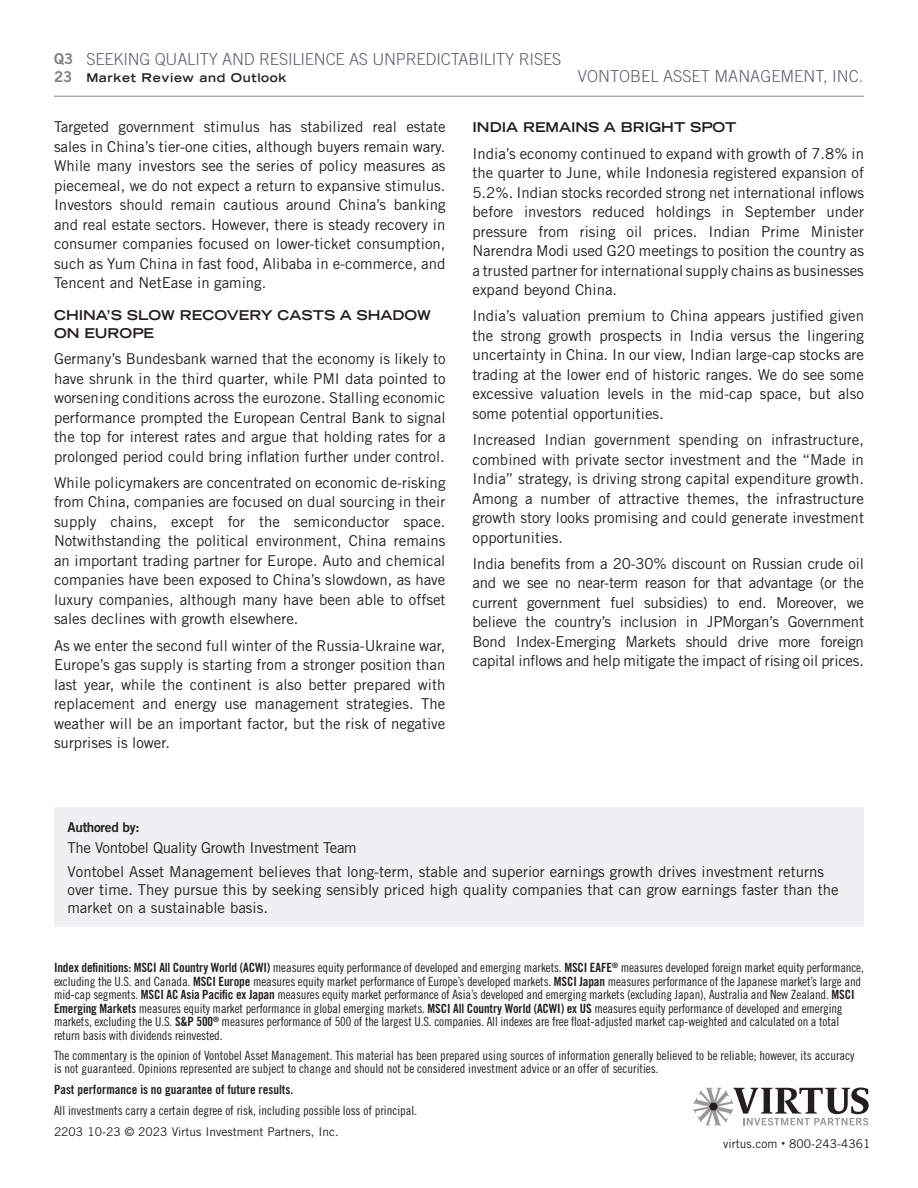
<style>
.page{position:relative;width:918px;height:1188px;background:#fff}
.page>*{position:absolute;margin:0;border:0;box-sizing:border-box;transform-origin:0 0}
.t1{font:300 16.5px "Trade Gothic LT Std";letter-spacing:-.01em;color:#5f6369}
.Body_Copy{font:15px/19.5px "Trade Gothic LT Std";color:#231f20;text-align:justify}
.sidebar_callout{font:15px/18px "Trade Gothic";color:#231f20}
.Body_Copy-2{font:15px "Trade Gothic LT Std";letter-spacing:-.02em;color:#231f20}
.t2{font:15px/18px "Trade Gothic Bold Two";color:#808285}
.Body_Copy-3{font:700 expanded 13.5px/18px "Trade Gothic LH";color:#231f20}
.Body_Copy-4{font:13.5px "Trade Gothic LT Std Bd 2";letter-spacing:-.02em;color:#231f20}
.t3{font:12.75px/13.5px "Trade Gothic Cond Eighteen";letter-spacing:-.01em;color:#231f20}
.t4{font:12.75px "Trade Gothic Bold Cond Twenty";color:#231f20}
.t5{font:12px "Trade Gothic";color:#231f20}
.t6{font:700 expanded 12px "Trade Gothic LH";letter-spacing:.05em;color:#231f20}
.s1{font-family:"Trade Gothic Bold Cond Twenty"}
.s2{font-size:7.5px}
</style>
<div class="page">
<hr style="left:54px;top:96px;width:810px;height:1px;background:#a8abac">
<div style="left:54px;top:808px;width:810px;height:119px;background:#eff0f1"></div>
<svg style="left:693px;top:1087px;width:176px;height:38px"></svg>
<p class="t2" style="left:54px;top:49px;width:21px">Q3<br>23</p>
<p class="t1" style="left:86px;top:49px;width:476px">SEEKING QUALITY AND RESILIENCE AS UNPREDICTABILITY RISES</p>
<p class="Body_Copy" style="left:54px;top:117px;width:393px">Targeted government stimulus has stabilized real estate sales in China’s tier-one cities, although buyers remain wary.<br>While many investors see the series of policy measures as piecemeal, we do not expect a return to expansive stimulus.<br>Investors should remain cautious around China’s banking and real estate sectors. However, there is steady recovery in consumer companies focused on lower-ticket consumption, such as Yum China in fast food, Alibaba in e-commerce, and Tencent and NetEase in gaming.</p>
<p class="Body_Copy-3" style="left:54px;top:306px;width:379px">CHINA’S SLOW RECOVERY CASTS A SHADOW<br>ON EUROPE</p>
<p class="Body_Copy" style="left:54px;top:349px;width:393px">Germany’s Bundesbank warned that the economy is likely to have shrunk in the third quarter, while PMI data pointed to worsening conditions across the eurozone. Stalling economic performance prompted the European Central Bank to signal the top for interest rates and argue that holding rates for a prolonged period could bring inflation further under control.</p>
<p class="Body_Copy" style="left:54px;top:473px;width:393px">While policymakers are concentrated on economic de-risking from China, companies are focused on dual sourcing in their supply chains, except for the semiconductor space.<br>Notwithstanding the political environment, China remains an important trading partner for Europe. Auto and chemical companies have been exposed to China’s slowdown, as have luxury companies, although many have been able to offset sales declines with growth elsewhere.</p>
<p class="Body_Copy" style="left:54px;top:635px;width:393px">As we enter the second full winter of the Russia-Ukraine war, Europe’s gas supply is starting from a stronger position than last year, while the continent is also better prepared with replacement and energy use management strategies. The weather will be an important factor, but the risk of negative surprises is lower.</p>
<p class="t6" style="left:86px;top:70px;width:202px">Market Review and Outlook</p>
<p class="t1" style="left:578px;top:66px;width:287px">VONTOBEL ASSET MANAGEMENT, INC.</p>
<p class="Body_Copy-3" style="left:472px;top:118px;width:265px">INDIA REMAINS A BRIGHT SPOT</p>
<p class="Body_Copy" style="left:472px;top:143px;width:393px">India’s economy continued to expand with growth of 7.8% in the quarter to June, while Indonesia registered expansion of 5.2%. Indian stocks recorded strong net international inflows before investors reduced holdings in September under pressure from rising oil prices. Indian Prime Minister Narendra Modi used G20 meetings to position the country as a trusted partner for international supply chains as businesses expand beyond China.</p>
<p class="Body_Copy" style="left:472px;top:306px;width:393px">India’s valuation premium to China appears justified given the strong growth prospects in India versus the lingering uncertainty in China. In our view, Indian large-cap stocks are trading at the lower end of historic ranges. We do see some excessive valuation levels in the mid-cap space, but also some potential opportunities.</p>
<p class="Body_Copy" style="left:472px;top:430px;width:393px">Increased Indian government spending on infrastructure, combined with private sector investment and the “Made in India” strategy, is driving strong capital expenditure growth.<br>Among a number of attractive themes, the infrastructure growth story looks promising and could generate investment opportunities.</p>
<p class="Body_Copy" style="left:472px;top:554px;width:393px">India benefits from a 20-30% discount on Russian crude oil and we see no near-term reason for that advantage (or the current government fuel subsidies) to end. Moreover, we believe the country’s inclusion in JPMorgan’s Government Bond Index-Emerging Markets should drive more foreign capital inflows and help mitigate the impact of rising oil prices.</p>
<p class="Body_Copy-4" style="left:68px;top:819px;width:74px">Authored by:</p>
<p class="Body_Copy-2" style="left:68px;top:838px;width:291px">The Vontobel Quality Growth Investment Team</p>
<p class="sidebar_callout" style="left:68px;top:863px;width:773px">Vontobel Asset Management believes that long-term, stable and superior earnings growth drives investment returns over time. They pursue this by seeking sensibly priced high quality companies that can grow earnings faster than the market on a sustainable basis.</p>
<p class="t3" style="left:54px;top:961px;width:811px"><span class="s1">Index definitions: MSCI All Country World (ACWI)</span> measures equity performance of developed and emerging markets. <span class="s1">MSCI EAFE</span><sup>®</sup> measures developed foreign market equity performance, excluding the U.S. and Canada. <span class="s1">MSCI Europe</span> measures equity market performance of Europe’s developed markets. <span class="s1">MSCI Japan</span> measures performance of the Japanese market’s large and mid-cap segments. <span class="s1">MSCI AC Asia Pacific ex Japan</span> measures equity market performance of Asia’s developed and emerging markets (excluding Japan), Australia and New Zealand. <span class="s1">MSCI Emerging Markets</span> measures equity market performance in global emerging markets. <span class="s1">MSCI All Country World (ACWI) ex US</span> measures equity performance of developed and emerging markets, excluding the U.S. <span class="s1">S&amp;P 500</span><sup>®</sup> measures performance of 500 of the largest U.S. companies. All indexes are free float-adjusted market cap-weighted and calculated on a total return basis with dividends reinvested.</p>
<p class="t3" style="left:54px;top:1048px;width:802px">The commentary is the opinion of Vontobel Asset Management. This material has been prepared using sources of information generally believed to be reliable; however, its accuracy is not guaranteed. Opinions represented are subject to change and should not be considered investment advice or an offer of securities.</p>
<p class="t4" style="left:54px;top:1081px;width:241px">Past performance is no guarantee of future results.</p>
<p class="t3" style="left:54px;top:1103px;width:365px">All investments carry a certain degree of risk, including possible loss of principal.</p>
<p class="t5" style="left:54px;top:1124px;width:286px">2203 10-23 © 2023 Virtus Investment Partners, Inc.</p>
<p class="t5" style="left:723px;top:1136px;width:149px">virtus.com <span class="s2">•</span> 800-243-4361</p>
</div>
